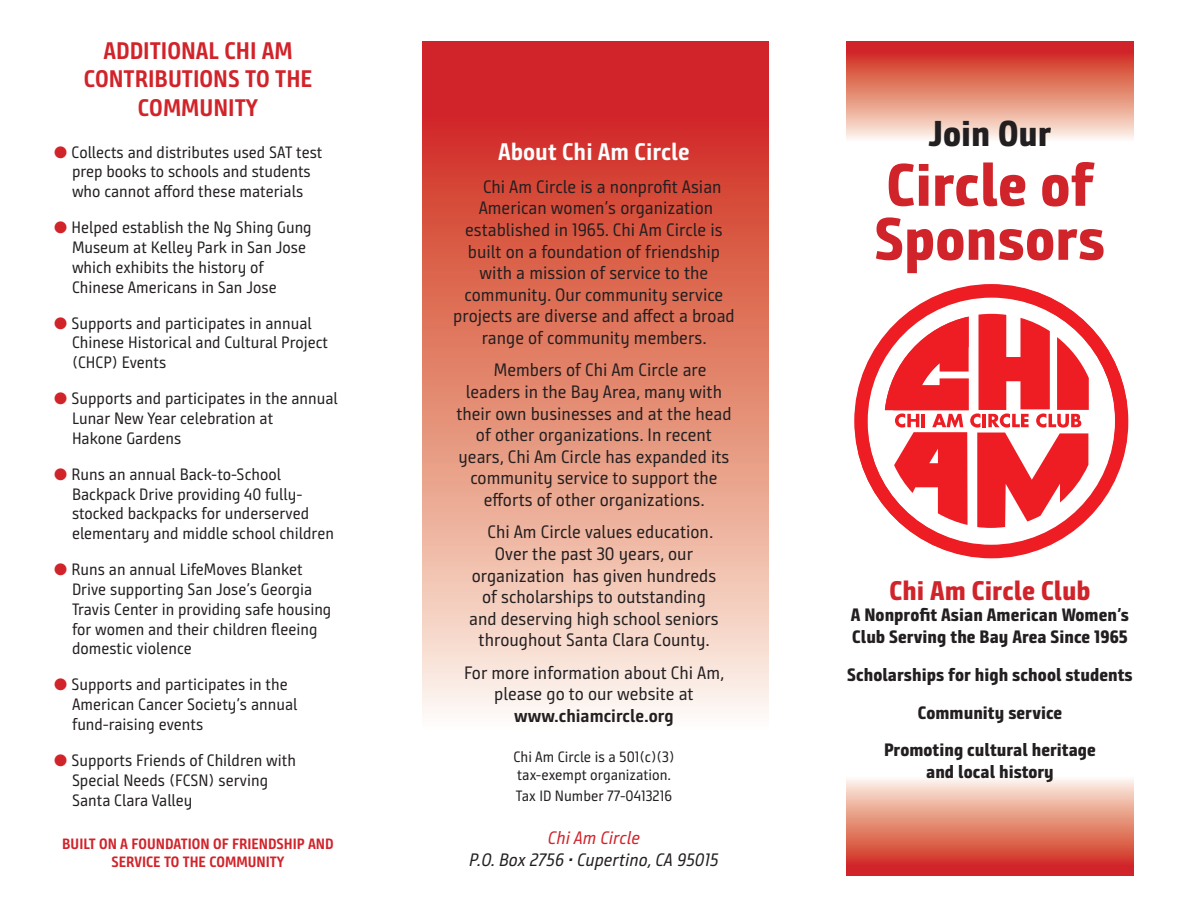
<style>
.page{position:relative;width:1188px;height:918px;background:#fff}
.page>*{position:absolute;margin:0;border:0;box-sizing:border-box;transform-origin:0 0}
.t1{font:800 60px/54px "Bunday Sans";color:#d1232a}
.t2{font:800 36px "Bunday Sans";color:#231f20}
.t3{font:800 27px "Bunday Sans";color:#d1232a}
.t4{font:700 24px "Bunday Sans";color:#d1232a}
.t5{font:700 24px "Bunday Sans";color:#fff}
.t6{font:18px/21.6px "Bunday Sans";color:#231f20;text-align:center}
.t7{font:800 18px/21.6px "Bunday Sans";color:#231f20}
.t8{font:italic 18px "Bunday Sans";color:#231f20}
.t9{font:700 18px "Bunday Sans";color:#231f20}
.t10{font:italic 18px "Bunday Sans";color:#d1232a}
.t11{font:16.5px/19.8px "Bunday Sans";color:#231f20}
.t12{font:15px "Bunday Sans";color:#231f20}
.t13{font:700 15px/18px "Bunday Sans";color:#d1232a;text-align:center}
.s1{color:#d1232a}
</style>
<div class="page">
<svg style="left:855px;top:285px;width:273px;height:273px"></svg>
<svg style="left:885px;top:314px;width:204px;height:214px"></svg>
<svg style="left:422px;top:41px;width:347px;height:672px;background:#e38474"></svg>
<svg style="left:846px;top:41px;width:288px;height:98px;background:#e38373"></svg>
<svg style="left:846px;top:779px;width:288px;height:97px;background:#e38474"></svg>
<p class="t4" style="left:103px;top:36px;width:191px">ADDITIONAL CHI AM</p>
<p class="t4" style="left:84px;top:64px;width:230px">CONTRIBUTIONS TO THE</p>
<p class="t4" style="left:138px;top:93px;width:122px">COMMUNITY</p>
<p class="t11" style="left:54px;top:142px;width:270px;text-align:center"><span class="s1">●</span> Collects and distributes used SAT test prep books to schools and students who cannot afford these materials</p>
<p class="t11" style="left:72px;top:217px;width:241px;text-indent:-18px"><span class="s1">●</span> Helped establish the Ng Shing Gung<br>Museum at Kelley Park in San Jose which exhibits the history of</p>
<p class="t11" style="left:72px;top:277px;width:206px">Chinese Americans in San Jose</p>
<p class="t11" style="left:72px;top:313px;width:258px;text-indent:-18px"><span class="s1">●</span> Supports and participates in annual<br>Chinese Historical and Cultural Project (CHCP) Events</p>
<p class="t11" style="left:72px;top:388px;width:267px;text-indent:-18px"><span class="s1">●</span> Supports and participates in the annual<br>Lunar New Year celebration at</p>
<p class="t11" style="left:72px;top:428px;width:111px">Hakone Gardens</p>
<p class="t11" style="left:72px;top:464px;width:264px;text-indent:-18px"><span class="s1">●</span> Runs an annual Back-to-School Backpack Drive providing 40 fully&shy;stocked backpacks for underserved elementary and middle school children</p>
<p class="t11" style="left:72px;top:559px;width:261px;text-indent:-18px"><span class="s1">●</span> Runs an annual LifeMoves Blanket Drive supporting San Jose’s Georgia Travis Center in providing safe housing for women and their children fleeing domestic violence</p>
<p class="t11" style="left:72px;top:675px;width:227px;text-indent:-18px"><span class="s1">●</span> Supports and participates in the<br>American Cancer Society’s annual fund-raising events</p>
<p class="t11" style="left:72px;top:750px;width:226px;text-indent:-18px"><span class="s1">●</span> Supports Friends of Children with<br>Special Needs (FCSN) serving</p>
<p class="t11" style="left:72px;top:790px;width:122px">Santa Clara Valley</p>
<p class="t13" style="left:62px;top:835px;width:273px">BUILT ON A FOUNDATION OF FRIENDSHIP AND<br>SERVICE TO THE COMMUNITY</p>
<p class="t5" style="left:498px;top:137px;width:193px">About Chi Am Circle</p>
<p class="t6" style="left:483px;top:176px;width:240px">Chi Am Circle is a nonprofit Asian</p>
<p class="t6" style="left:479px;top:197px;width:236px">American women’s organization</p>
<p class="t6" style="left:453px;top:219px;width:283px">established in 1965. Chi Am Circle is built on a foundation of friendship with a mission of service to the community. Our community service projects are diverse and affect a broad range of community members.</p>
<p class="t6" style="left:494px;top:359px;width:214px">Members of Chi Am Circle are</p>
<p class="t6" style="left:466px;top:381px;width:258px">leaders in the Bay Area, many with</p>
<p class="t6" style="left:456px;top:402px;width:277px">their own businesses and at the head</p>
<p class="t6" style="left:476px;top:424px;width:238px">of other organizations. In recent</p>
<p class="t6" style="left:459px;top:446px;width:272px">years, Chi Am Circle has expanded its</p>
<p class="t6" style="left:470px;top:467px;width:249px">community service to support the</p>
<p class="t6" style="left:484px;top:489px;width:223px">efforts of other organizations.</p>
<p class="t6" style="left:488px;top:521px;width:227px">Chi Am Circle values education.</p>
<p class="t6" style="left:469px;top:543px;width:251px">Over the past 30 years, our organization has given hundreds of scholarships to outstanding and deserving high school seniors throughout Santa Clara County.</p>
<p class="t6" style="left:464px;top:662px;width:262px">For more information about Chi Am,</p>
<p class="t6" style="left:494px;top:683px;width:201px">please go to our website at</p>
<p class="t9" style="left:514px;top:705px;width:161px">www.chiamcircle.org</p>
<p class="t12" style="left:513px;top:747px;width:163px">Chi Am Circle is a 501(c)(3)</p>
<p class="t12" style="left:517px;top:765px;width:155px">tax-exempt organization.</p>
<p class="t12" style="left:516px;top:787px;width:158px">Tax ID Number 77-0413216</p>
<p class="t10" style="left:548px;top:827px;width:94px">Chi Am Circle</p>
<p class="t8" style="left:469px;top:849px;width:251px">P.O. Box 2756 • Cupertino, CA 95015</p>
<p class="t2" style="left:928px;top:112px;width:125px">Join Our</p>
<p class="t1" style="left:875px;top:158px;width:233px">Circle of<br>Sponsors</p>
<p class="t3" style="left:889px;top:574px;width:203px">Chi Am Circle Club</p>
<p class="t7" style="left:851px;top:605px;width:280px">A Nonprofit Asian American Women’s<br>Club Serving the Bay Area Since 1965</p>
<p class="t7" style="left:847px;top:664px;width:287px">Scholarships for high school students</p>
<p class="t7" style="left:918px;top:702px;width:146px">Community service</p>
<p class="t7" style="left:884px;top:740px;width:213px">Promoting cultural heritage</p>
<p class="t7" style="left:926px;top:761px;width:129px">and local history</p>
</div>
